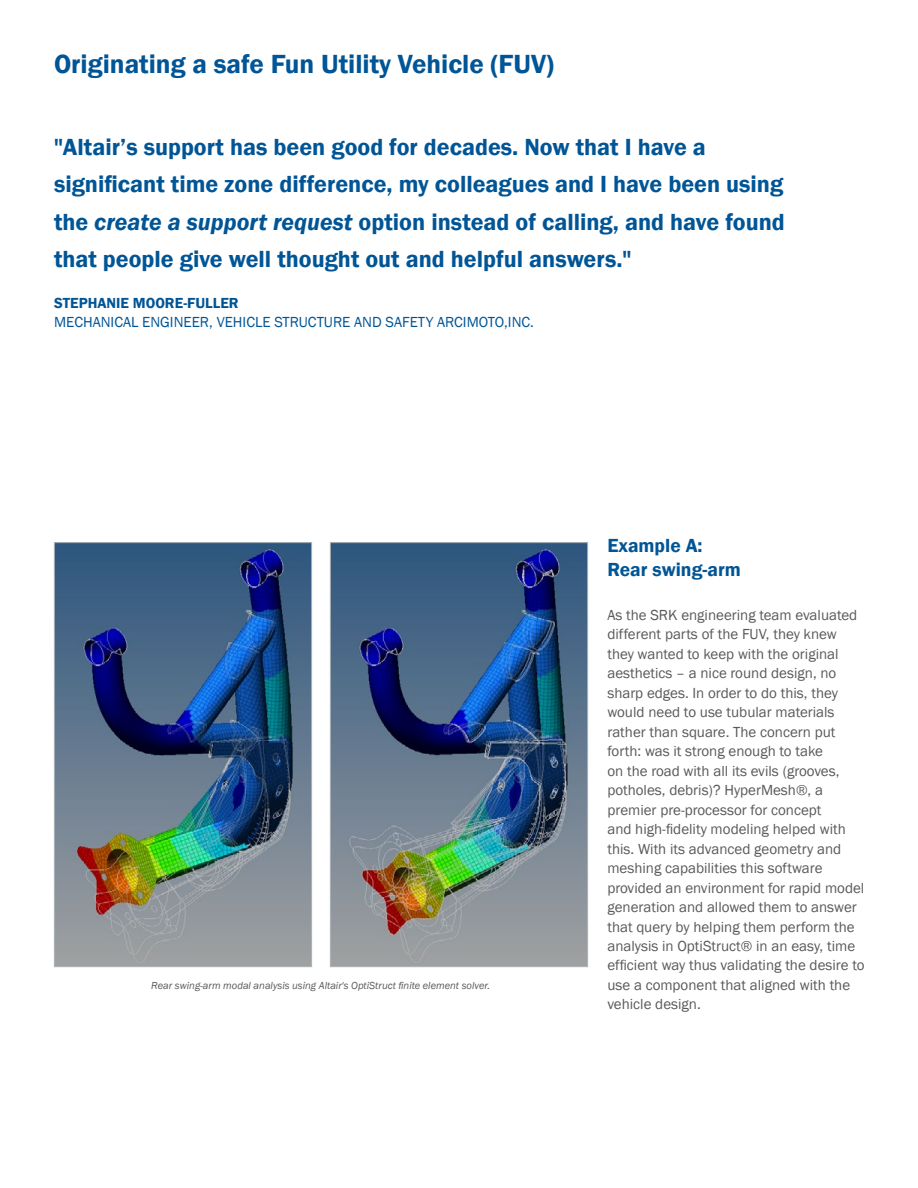
<style>
.page{position:relative;width:918px;height:1188px;background:#fff}
.page>*{position:absolute;margin:0;border:0;box-sizing:border-box;transform-origin:0 0}
.t1{font:600 27px "Franklin Gothic";color:#005596}
.t2{font:600 24px/37.5px "Franklin Gothic";color:#005596}
.t3{font:600 19.5px/24px "Franklin Gothic";color:#005596}
.t4{font:15px/19.5px "Franklin Gothic";color:#58595b}
.t5{font:15px "Franklin Gothic";color:#005596}
.t6{font:600 15px "Franklin Gothic";color:#005596}
.t7{font:italic 10.5px "Franklin Gothic";color:#58595b}
.s1{font-style:italic}
</style>
<div class="page">
<img style="left:56px;top:544px;width:254px;height:421px">
<div style="left:54px;top:542px;width:258px;height:425px;border:1px solid #b0b7bb"></div>
<img style="left:332px;top:544px;width:254px;height:421px">
<div style="left:330px;top:542px;width:258px;height:425px;border:1px solid #b0b7bb"></div>
<h1 class="t1" style="left:54px;top:47px;width:501px">Originating a safe Fun Utility Vehicle (FUV)</h1>
<p class="t2" style="left:54px;top:128px;width:732px">"Altair’s support has been good for decades. Now that I have a significant time zone difference, my colleagues and I have been using the <span class="s1">create a support request</span> option instead of calling, and have found that people give well thought out and helpful answers."</p>
<p class="t6" style="left:54px;top:293px;width:186px">STEPHANIE MOORE-FULLER</p>
<p class="t5" style="left:54px;top:313px;width:481px">MECHANICAL ENGINEER, VEHICLE STRUCTURE AND SAFETY ARCIMOTO,INC.</p>
<p class="t7" style="left:151px;top:978px;width:340px">Rear swing-arm modal analysis using Altair's OptiStruct finite element solver.</p>
<h3 class="t3" style="left:607px;top:534px;width:135px">Example A:<br>Rear swing-arm</h3>
<p class="t4" style="left:607px;top:605px;width:259px">As the SRK engineering team evaluated different parts of the FUV, they knew they wanted to keep with the original aesthetics – a nice round design, no sharp edges. In order to do this, they would need to use tubular materials rather than square. The concern put forth: was it strong enough to take<br>on the road with all its evils (grooves, potholes, debris)? HyperMesh®, a premier pre-processor for concept<br>and high-fidelity modeling helped with this. With its advanced geometry and meshing capabilities this software provided an environment for rapid model generation and allowed them to answer that query by helping them perform the analysis in OptiStruct® in an easy, time efficient way thus validating the desire to use a component that aligned with the vehicle design.</p>
</div>
